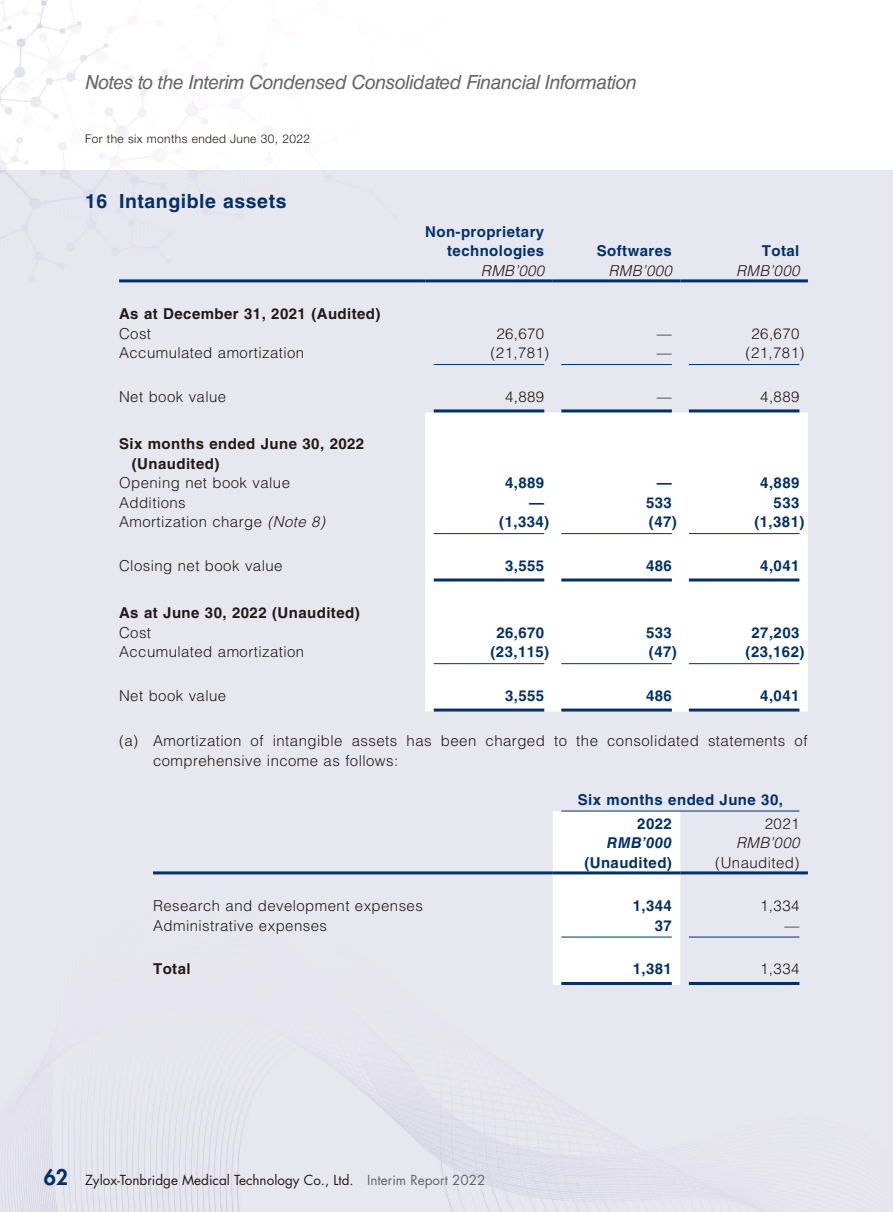
<style>
.page{position:relative;width:893px;height:1212px;background:#fff}
.page>*{position:absolute;margin:0;border:0;box-sizing:border-box;transform-origin:0 0}
.t1{font:italic 19.5px "Helvetica LT Std";letter-spacing:-.025em;color:#666565}
.t2{font:700 19.5px "Helvetica LT Std";letter-spacing:.03em;color:#00316d}
.t3{font:300 15px/19.5px "Helvetica LT Std";letter-spacing:.03em;color:#231916}
.t4{font:700 15px/19.5px "Helvetica LT Std";letter-spacing:.03em;color:#00316d;text-align:right}
.t5{font:700 15px/19.5px "Helvetica LT Std";letter-spacing:.03em;color:#231916}
.t6{font:italic 300 15px "Helvetica LT Std";letter-spacing:.03em;color:#231916}
.t7{font:italic 700 15px "Helvetica LT Std";letter-spacing:.03em;color:#00316d}
.t8{font:13.5px "Futura Std";color:#231916}
.t9{font:300 12px "Helvetica Neue LT Std";letter-spacing:.03em;color:#231916}
.s1{font-style:italic}
.s2{font-weight:800;font-size:21px;color:#00316d}
.s3{color:#666565}
</style>
<div class="page">
<div style="left:0;top:170px;width:893px;height:1042px;background:#e7e7f0"></div>
<div style="left:425px;top:412px;width:383px;height:299px;background:#fff"></div>
<hr style="left:119px;top:279px;width:306px;height:3px;background:#00316d">
<hr style="left:425px;top:279px;width:128px;height:3px;background:#00316d">
<hr style="left:553px;top:279px;width:127px;height:3px;background:#00316d">
<hr style="left:680px;top:279px;width:128px;height:3px;background:#00316d">
<hr style="left:434px;top:364px;width:110px;height:1px;background:#00316d">
<hr style="left:561px;top:364px;width:111px;height:1px;background:#00316d">
<hr style="left:689px;top:364px;width:110px;height:1px;background:#00316d">
<hr style="left:434px;top:409px;width:110px;height:3px;background:#00316d">
<hr style="left:561px;top:409px;width:111px;height:3px;background:#00316d">
<hr style="left:689px;top:409px;width:110px;height:3px;background:#00316d">
<hr style="left:434px;top:533px;width:110px;height:1px;background:#00316d">
<hr style="left:561px;top:533px;width:111px;height:1px;background:#00316d">
<hr style="left:689px;top:533px;width:110px;height:1px;background:#00316d">
<hr style="left:434px;top:578px;width:110px;height:3px;background:#00316d">
<hr style="left:561px;top:578px;width:111px;height:3px;background:#00316d">
<hr style="left:689px;top:578px;width:110px;height:3px;background:#00316d">
<hr style="left:434px;top:663px;width:110px;height:1px;background:#00316d">
<hr style="left:561px;top:663px;width:111px;height:1px;background:#00316d">
<hr style="left:689px;top:663px;width:110px;height:1px;background:#00316d">
<hr style="left:434px;top:708px;width:110px;height:3px;background:#00316d">
<hr style="left:561px;top:708px;width:111px;height:3px;background:#00316d">
<hr style="left:689px;top:708px;width:110px;height:3px;background:#00316d">
<div style="left:553px;top:811px;width:127px;height:174px;background:#fff"></div>
<hr style="left:561px;top:811px;width:238px;height:1px;background:#00316d">
<hr style="left:153px;top:871px;width:400px;height:3px;background:#00316d">
<hr style="left:553px;top:871px;width:127px;height:3px;background:#00316d">
<hr style="left:680px;top:871px;width:128px;height:3px;background:#00316d">
<hr style="left:561px;top:937px;width:111px;height:1px;background:#00316d">
<hr style="left:689px;top:937px;width:110px;height:1px;background:#00316d">
<hr style="left:561px;top:982px;width:111px;height:3px;background:#00316d">
<hr style="left:689px;top:982px;width:110px;height:3px;background:#00316d">
<h1 class="t1" style="left:85px;top:71px;width:553px">Notes to the Interim Condensed Consolidated Financial Information</h1>
<p class="t9" style="left:85px;top:131px;width:227px">For the six months ended June 30, 2022</p>
<h1 class="t2" style="left:85px;top:189px;width:203px">16 Intangible assets</h1>
<p class="t4" style="left:425px;top:221px;width:121px">Non-proprietary technologies</p>
<p class="t4" style="left:597px;top:241px;width:77px">Softwares</p>
<p class="t4" style="left:762px;top:241px;width:39px">Total</p>
<p class="t6" style="left:481px;top:261px;width:65px">RMB’000</p>
<p class="t6" style="left:608px;top:261px;width:65px">RMB’000</p>
<p class="t6" style="left:736px;top:261px;width:65px">RMB’000</p>
<p class="t5" style="left:119px;top:304px;width:263px">As at December 31, 2021 (Audited)</p>
<p class="t3" style="left:119px;top:323px;width:34px">Cost</p>
<p class="t3" style="left:496px;top:323px;width:49px">26,670</p>
<p class="t3" style="left:657px;top:323px;width:16px">—</p>
<p class="t3" style="left:751px;top:323px;width:49px">26,670</p>
<p class="t3" style="left:119px;top:343px;width:187px">Accumulated amortization</p>
<p class="t3" style="left:490px;top:343px;width:60px">(21,781)</p>
<p class="t3" style="left:657px;top:343px;width:16px">—</p>
<p class="t3" style="left:746px;top:343px;width:60px">(21,781)</p>
<p class="t3" style="left:119px;top:386px;width:109px">Net book value</p>
<p class="t3" style="left:505px;top:386px;width:41px">4,889</p>
<p class="t3" style="left:657px;top:386px;width:16px">—</p>
<p class="t3" style="left:760px;top:386px;width:41px">4,889</p>
<p class="t5" style="left:132px;top:434px;width:234px;text-indent:-13px">Six months ended June 30, 2022 (Unaudited)</p>
<p class="t3" style="left:119px;top:473px;width:172px">Opening net book value</p>
<p class="t4" style="left:505px;top:473px;width:41px">4,889</p>
<p class="t4" style="left:657px;top:473px;width:16px">—</p>
<p class="t4" style="left:760px;top:473px;width:41px">4,889</p>
<p class="t3" style="left:119px;top:492px;width:68px">Additions</p>
<p class="t4" style="left:529px;top:492px;width:16px">—</p>
<p class="t4" style="left:646px;top:492px;width:27px">533</p>
<p class="t4" style="left:774px;top:492px;width:27px">533</p>
<p class="t3" style="left:119px;top:512px;width:207px">Amortization charge <span class="s1">(Note 8)</span></p>
<p class="t4" style="left:499px;top:512px;width:52px">(1,334)</p>
<p class="t4" style="left:649px;top:512px;width:29px">(47)</p>
<p class="t4" style="left:754px;top:512px;width:52px">(1,381)</p>
<p class="t3" style="left:119px;top:555px;width:165px">Closing net book value</p>
<p class="t4" style="left:505px;top:555px;width:41px">3,555</p>
<p class="t4" style="left:646px;top:555px;width:27px">486</p>
<p class="t4" style="left:760px;top:555px;width:41px">4,041</p>
<p class="t5" style="left:119px;top:603px;width:242px">As at June 30, 2022 (Unaudited)</p>
<p class="t3" style="left:119px;top:623px;width:34px">Cost</p>
<p class="t4" style="left:496px;top:622px;width:49px">26,670</p>
<p class="t4" style="left:646px;top:622px;width:27px">533</p>
<p class="t4" style="left:751px;top:622px;width:49px">27,203</p>
<p class="t3" style="left:119px;top:642px;width:187px">Accumulated amortization</p>
<p class="t4" style="left:490px;top:642px;width:60px">(23,115)</p>
<p class="t4" style="left:649px;top:642px;width:29px">(47)</p>
<p class="t4" style="left:746px;top:642px;width:60px">(23,162)</p>
<p class="t3" style="left:119px;top:686px;width:109px">Net book value</p>
<p class="t4" style="left:505px;top:685px;width:41px">3,555</p>
<p class="t4" style="left:646px;top:685px;width:27px">486</p>
<p class="t4" style="left:760px;top:685px;width:41px">4,041</p>
<p class="t3" style="left:153px;top:731px;width:656px;text-indent:-34px">(a) Amortization of intangible assets has been charged to the consolidated statements of comprehensive income as follows:</p>
<p class="t4" style="left:637px;top:787px;width:147px;line-height:24px;text-align:left;text-indent:-59px">Six months ended June 30,<br>2022</p>
<p class="t3" style="left:765px;top:813px;width:36px">2021</p>
<p class="t7" style="left:607px;top:834px;width:67px">RMB’000</p>
<p class="t6" style="left:736px;top:833px;width:65px">RMB’000</p>
<p class="t4" style="left:584px;top:852px;width:89px">(Unaudited)</p>
<p class="t3" style="left:715px;top:852px;width:86px">(Unaudited)</p>
<p class="t3" style="left:153px;top:896px;width:271px">Research and development expenses</p>
<p class="t4" style="left:633px;top:896px;width:41px">1,344</p>
<p class="t3" style="left:760px;top:896px;width:41px">1,334</p>
<p class="t3" style="left:153px;top:915px;width:175px">Administrative expenses</p>
<p class="t4" style="left:655px;top:915px;width:19px">37</p>
<p class="t3" style="left:784px;top:915px;width:16px">—</p>
<p class="t5" style="left:153px;top:959px;width:39px">Total</p>
<p class="t4" style="left:633px;top:959px;width:41px">1,381</p>
<p class="t3" style="left:760px;top:959px;width:41px">1,334</p>
<p class="t8" style="left:44px;top:1171px;width:443px"><span class="s2">62</span> Zylox-Tonbridge Medical Technology Co., Ltd. <span class="s3">Interim Report 2022</span></p>
</div>
